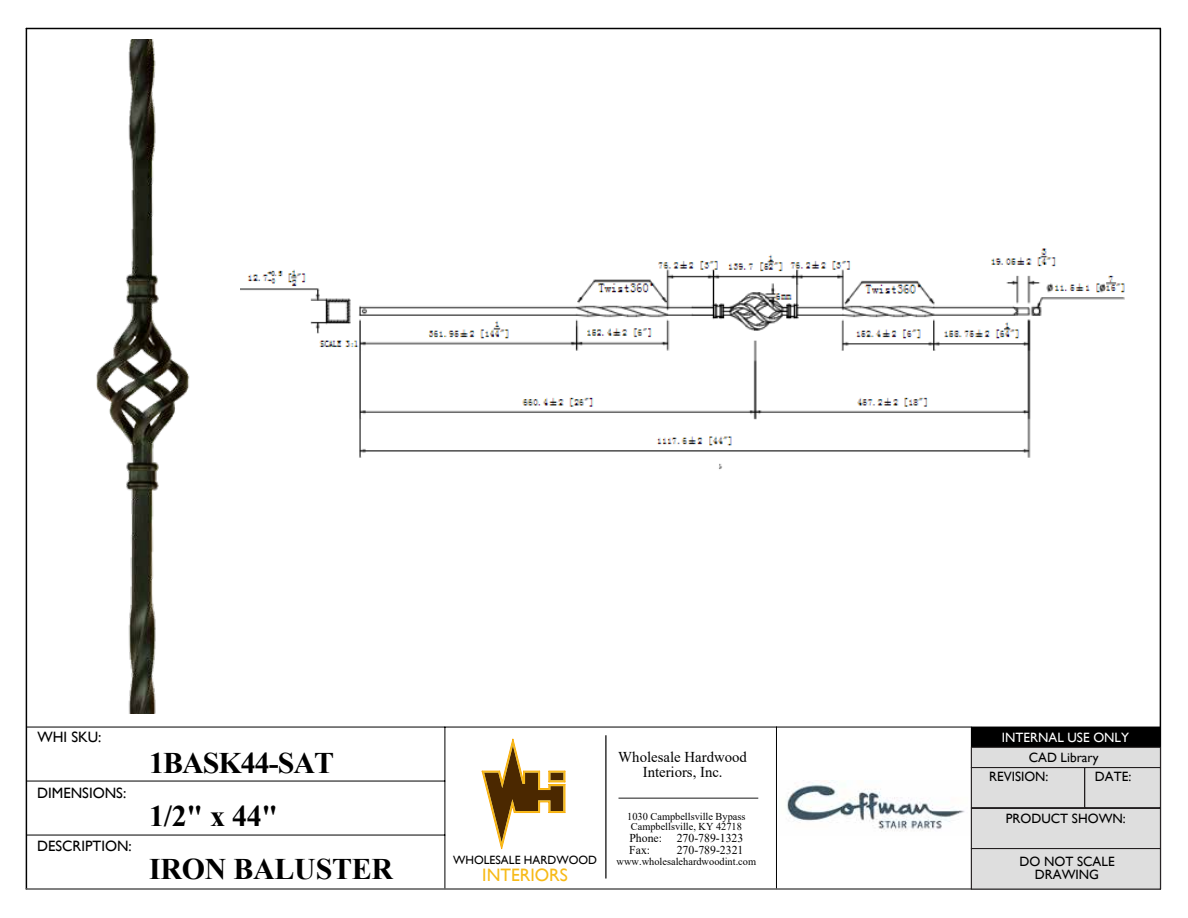
<style>
.page{position:relative;width:1188px;height:918px;background:#fff}
.page>*{position:absolute;margin:0;border:0;box-sizing:border-box;transform-origin:0 0}
.t1{font:700 29.85px/53.2px "Times New Roman";letter-spacing:-.01em;color:#000}
.t2{font:18px "Gill Sans";color:#f7ba17}
.t3{font:15px/15px "Times New Roman";color:#000;text-align:center}
.t4{font:15px "Gill Sans";color:#000}
.t5{font:13.5px/13.5px "Gill Sans";color:#000;text-align:center}
.t6{font:13.5px "Gill Sans";color:#fff}
.t7{font:12px/12px "Times New Roman";color:#000}
.t8{font:12px "Gill Sans";color:#000}
.t9{font:10.5px/10.5px "Times New Roman";color:#000;text-align:center}
</style>
<div class="page">
<img style="left:240px;top:248px;width:885px;height:222px">
<hr style="left:445px;top:727px;width:1px;height:162px;background:#000">
<hr style="left:26px;top:835px;width:419px;height:1px;background:#000">
<hr style="left:776px;top:727px;width:1px;height:162px;background:#000">
<hr style="left:26px;top:727px;width:1134px;height:1px;background:#000">
<hr style="left:26px;top:781px;width:419px;height:1px;background:#000">
<hr style="left:26px;top:28px;width:1px;height:861px;background:#000">
<hr style="left:1160px;top:28px;width:1px;height:861px;background:#000">
<hr style="left:26px;top:28px;width:1134px;height:1px;background:#000">
<hr style="left:26px;top:888px;width:1134px;height:2px;background:#000">
<hr style="left:26px;top:889px;width:1134px;height:1px;background:#c0c0c0">
<img style="left:96px;top:40px;width:94px;height:674px">
<img style="left:787px;top:780px;width:178px;height:52px">
<hr style="left:619px;top:798px;width:139px;height:1px;background:#000">
<hr style="left:605px;top:735px;width:2px;height:144px;background:#000">
<svg style="left:481px;top:738px;width:85px;height:112px"></svg>
<div style="left:971px;top:727px;width:189px;height:20px;background:#000"></div>
<svg style="left:971px;top:747px;width:190px;height:143px;background:#d3d3d3"></svg>
<h3 class="t4" style="left:38px;top:728px;width:65px">WHI SKU:</h3>
<h3 class="t4" style="left:37px;top:784px;width:91px">DIMENSIONS:</h3>
<h3 class="t4" style="left:37px;top:837px;width:96px">DESCRIPTION:</h3>
<h1 class="t1" style="left:149px;top:735px;width:245px">1BASK44-SAT<br>1/2" x 44"<br>IRON BALUSTER</h1>
<p class="t8" style="left:453px;top:853px;width:145px">WHOLESALE HARDWOOD</p>
<h2 class="t2" style="left:482px;top:864px;width:87px">INTERIORS</h2>
<h3 class="t3" style="left:618px;top:749px;width:130px">Wholesale Hardwood<br>Interiors, Inc.</h3>
<p class="t9" style="left:627px;top:811px;width:120px">1030 Campbellsville Bypass<br>Campbellsville, KY 42718</p>
<p class="t7" style="left:629px;top:831px;width:116px">Phone: 270-789-1323<br>Fax:</p>
<p class="t7" style="left:677px;top:843px;width:68px">270-789-2321</p>
<p class="t9" style="left:617px;top:856px;width:141px">www.wholesalehardwoodint.com</p>
<p class="t6" style="left:1002px;top:730px;width:129px">INTERNAL USE ONLY</p>
<p class="t5" style="left:1029px;top:751px;width:71px">CAD Library</p>
<p class="t5" style="left:989px;top:770px;width:61px">REVISION:</p>
<p class="t5" style="left:1095px;top:770px;width:38px">DATE:</p>
<p class="t5" style="left:1006px;top:812px;width:122px">PRODUCT SHOWN:</p>
<p class="t5" style="left:1019px;top:854px;width:97px">DO NOT SCALE<br>DRAWING</p>
</div>
